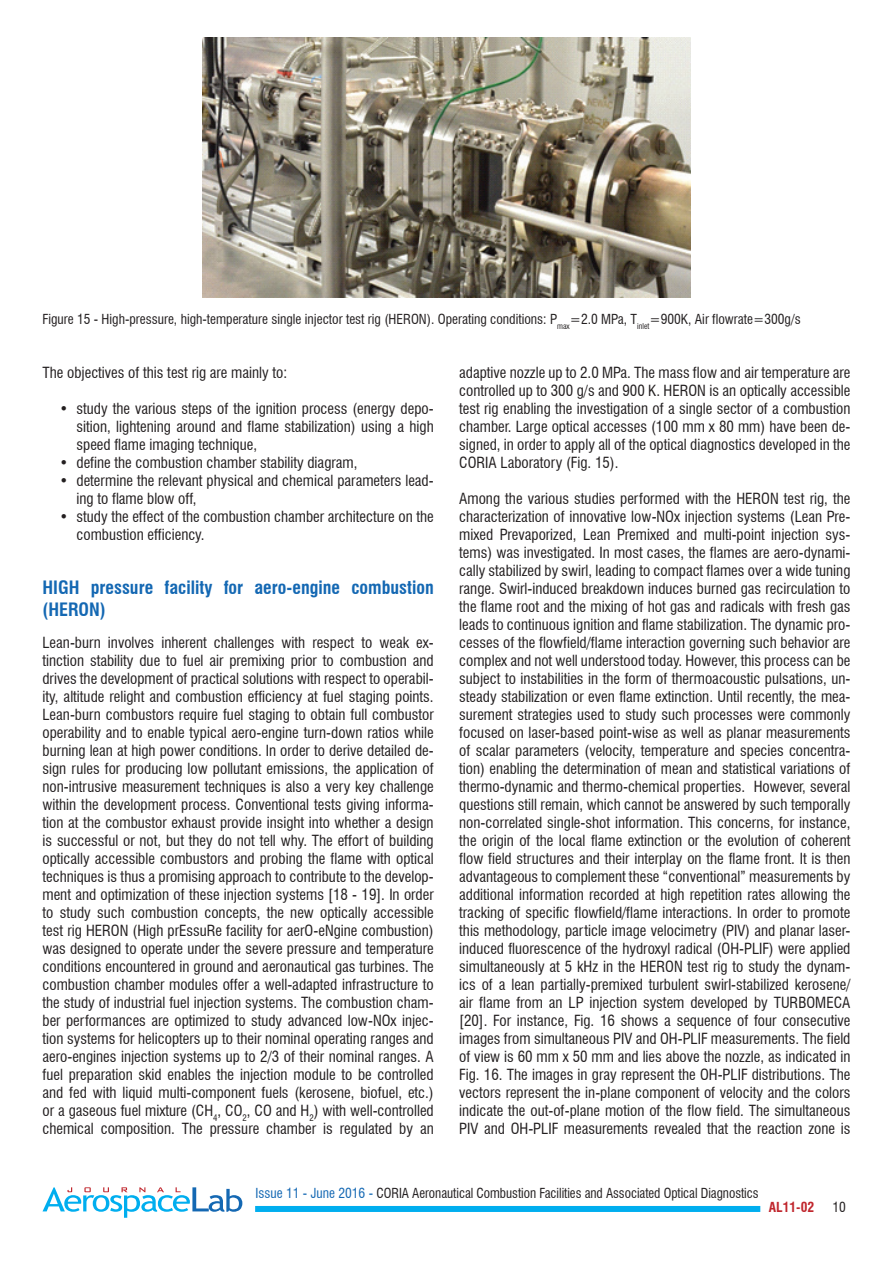
<style>
.page{position:relative;width:893px;height:1263px;background:#fff}
.page>*{position:absolute;margin:0;border:0;box-sizing:border-box;transform-origin:0 0}
.t1{font:700 condensed 18px/21.6px "Swiss 721 BT";color:#1468b3}
.t2{font:condensed 15px/18px "Swiss 721 BT";color:#231f20;text-align:justify}
.t3{font:condensed 13.5px "Swiss 721 BT";color:#231f20}
.t4{font:700 condensed 13.5px "Swiss 721 BT";color:#c0262d}
.s1{color:#1468b3}
</style>
<div class="page">
<div style="left:255px;top:1206px;width:505px;height:6px;background:#00aeef"></div>
<svg style="left:43px;top:1187px;width:199px;height:31px"></svg>
<img style="left:202px;top:37px;width:489px;height:261px">
<p class="t3" style="left:43px;top:311px;width:760px">Figure 15 - High-pressure, high-temperature single injector test rig (HERON). Operating conditions: P<sub>max</sub>=2.0 MPa, T<sub>inlet</sub>=900K, Air flowrate=300g/s</p>
<p class="t2" style="left:43px;top:364px;width:246px">The objectives of this test rig are mainly to:</p>
<p class="t2" style="left:77px;top:400px;width:359px;text-indent:-17px">• study the various steps of the ignition process (energy depo&shy;sition, lightening around and flame stabilization) using a high speed flame imaging technique,</p>
<p class="t2" style="left:60px;top:454px;width:299px">• define the combustion chamber stability diagram,</p>
<p class="t2" style="left:77px;top:472px;width:359px;text-indent:-17px">• determine the relevant physical and chemical parameters lead&shy;ing to flame blow off,</p>
<p class="t2" style="left:77px;top:508px;width:359px;text-indent:-17px">• study the effect of the combustion chamber architecture on the combustion efficiency.</p>
<p class="t1" style="left:43px;top:577px;width:393px">HIGH pressure facility for aero-engine combustion (HERON)</p>
<p class="t2" style="left:43px;top:634px;width:393px">Lean-burn involves inherent challenges with respect to weak ex&shy;tinction stability due to fuel air premixing prior to combustion and drives the development of practical solutions with respect to operabil&shy;ity, altitude relight and combustion efficiency at fuel staging points.<br>Lean-burn combustors require fuel staging to obtain full combustor operability and to enable typical aero-engine turn-down ratios while burning lean at high power conditions. In order to derive detailed de&shy;sign rules for producing low pollutant emissions, the application of non-intrusive measurement techniques is also a very key challenge within the development process. Conventional tests giving informa&shy;tion at the combustor exhaust provide insight into whether a design is successful or not, but they do not tell why. The effort of building optically accessible combustors and probing the flame with optical techniques is thus a promising approach to contribute to the develop&shy;ment and optimization of these injection systems [18 - 19]. In order to study such combustion concepts, the new optically accessible test rig HERON (High prEssuRe facility for aerO-eNgine combustion) was designed to operate under the severe pressure and temperature conditions encountered in ground and aeronautical gas turbines. The combustion chamber modules offer a well-adapted infrastructure to the study of industrial fuel injection systems. The combustion cham&shy;ber performances are optimized to study advanced low-NOx injec&shy;tion systems for helicopters up to their nominal operating ranges and aero-engines injection systems up to 2/3 of their nominal ranges. A fuel preparation skid enables the injection module to be controlled and fed with liquid multi-component fuels (kerosene, biofuel, etc.) or a gaseous fuel mixture (CH<sub>4</sub>, CO<sub>2</sub>, CO and H<sub>2</sub>) with well-controlled chemical composition. The pressure chamber is regulated by an</p>
<p class="t2" style="left:459px;top:364px;width:393px">adaptive nozzle up to 2.0 MPa. The mass flow and air temperature are controlled up to 300 g/s and 900 K. HERON is an optically accessible test rig enabling the investigation of a single sector of a combustion chamber. Large optical accesses (100 mm x 80 mm) have been de&shy;signed, in order to apply all of the optical diagnostics developed in the CORIA Laboratory (Fig. 15).</p>
<p class="t2" style="left:459px;top:490px;width:393px">Among the various studies performed with the HERON test rig, the characterization of innovative low-NOx injection systems (Lean Pre&shy;mixed Prevaporized, Lean Premixed and multi-point injection sys&shy;tems) was investigated. In most cases, the flames are aero-dynami&shy;cally stabilized by swirl, leading to compact flames over a wide tuning range. Swirl-induced breakdown induces burned gas recirculation to the flame root and the mixing of hot gas and radicals with fresh gas leads to continuous ignition and flame stabilization. The dynamic pro&shy;cesses of the flowfield/flame interaction governing such behavior are complex and not well understood today. However, this process can be subject to instabilities in the form of thermoacoustic pulsations, un&shy;steady stabilization or even flame extinction. Until recently, the mea&shy;surement strategies used to study such processes were commonly focused on laser-based point-wise as well as planar measurements of scalar parameters (velocity, temperature and species concentra&shy;tion) enabling the determination of mean and statistical variations of thermo-dynamic and thermo-chemical properties. However, several questions still remain, which cannot be answered by such temporally non-correlated single-shot information. This concerns, for instance, the origin of the local flame extinction or the evolution of coherent flow field structures and their interplay on the flame front. It is then advantageous to complement these “conventional” measurements by additional information recorded at high repetition rates allowing the tracking of specific flowfield/flame interactions. In order to promote this methodology, particle image velocimetry (PIV) and planar laser&shy;induced fluorescence of the hydroxyl radical (OH-PLIF) were applied simultaneously at 5 kHz in the HERON test rig to study the dynam&shy;ics of a lean partially-premixed turbulent swirl-stabilized kerosene/ air flame from an LP injection system developed by TURBOMECA [20]. For instance, Fig. 16 shows a sequence of four consecutive images from simultaneous PIV and OH-PLIF measurements. The field of view is 60 mm x 50 mm and lies above the nozzle, as indicated in Fig. 16. The images in gray represent the OH-PLIF distributions. The vectors represent the in-plane component of velocity and the colors indicate the out-of-plane motion of the flow field. The simultaneous PIV and OH-PLIF measurements revealed that the reaction zone is</p>
<p class="t3" style="left:255px;top:1184px;width:505px"><span class="s1">Issue 11 - June 2016 -</span> CORIA Aeronautical Combustion Facilities and Associated Optical Diagnostics</p>
<p class="t4" style="left:769px;top:1199px;width:47px">AL11-02</p>
<p class="t3" style="left:832px;top:1199px;width:15px">10</p>
</div>
